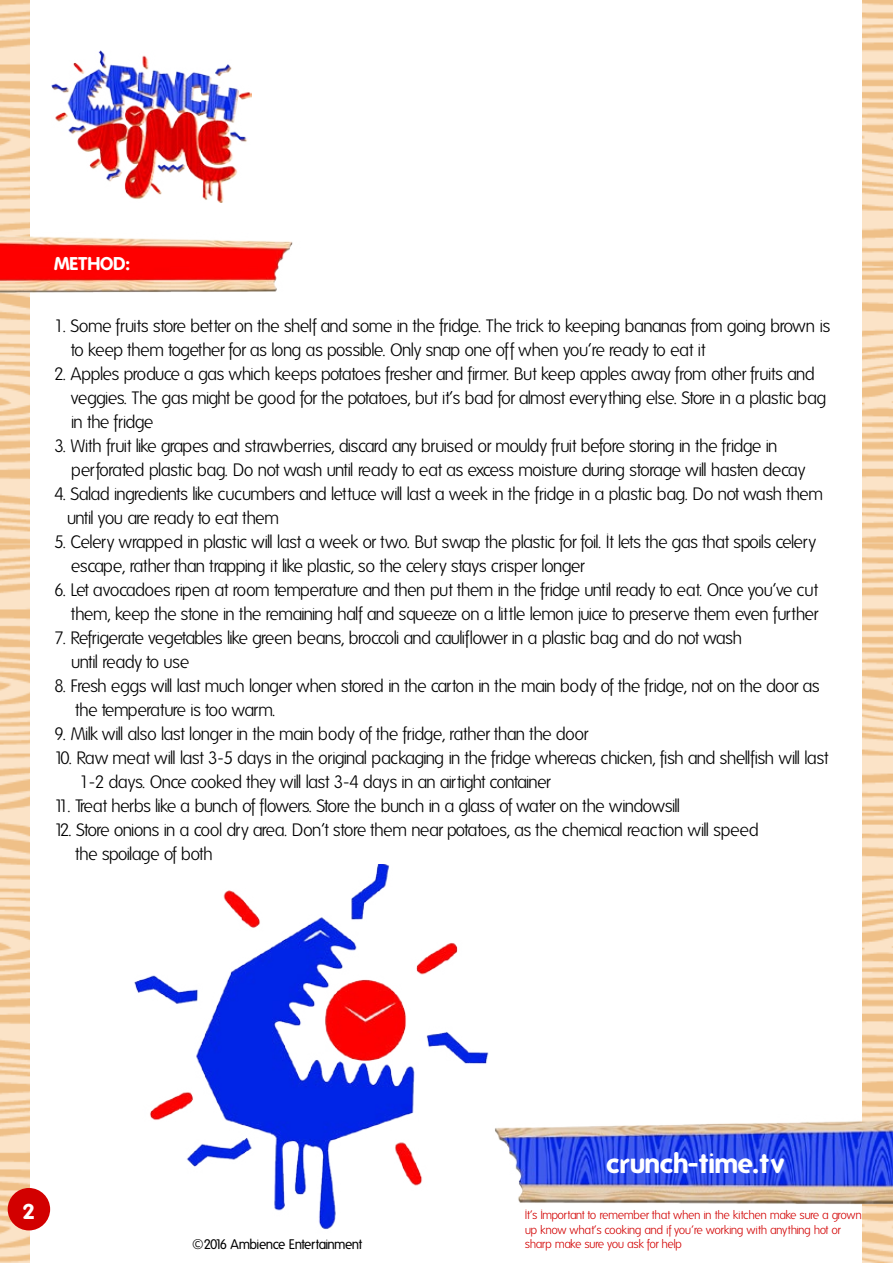
<style>
.page{position:relative;width:893px;height:1263px;background:#fff}
.page>*{position:absolute;margin:0;border:0;box-sizing:border-box;transform-origin:0 0}
.t1{font:700 27px "Folks";color:#fff}
.t2{font:700 21px "Folks";color:#fff}
.t3{font:300 18px/24px "Folks";letter-spacing:-.055em;color:#000}
.t4{font:700 18px "Folks";color:#fff}
.t5{font:13.5px "Folks";letter-spacing:-.045em;color:#000}
.t6{font:300 12px/14.4px "Folks";letter-spacing:-.045em;color:#d20000}
</style>
<div class="page">
<img style="left:0;top:1px;width:29px;height:1262px">
<img style="left:52px;top:51px;width:199px;height:152px">
<div style="left:8px;top:1188px;width:42px;height:42px;background:#d20000;border-radius:50%"></div>
<img style="left:522px;top:1115px;width:371px;height:89px">
<img style="left:0;top:232px;width:293px;height:60px">
<img style="left:134px;top:864px;width:388px;height:366px">
<p class="t4" style="left:54px;top:253px;width:77px">METHOD:</p>
<p class="t3" style="left:71px;top:314px;width:761px;text-indent:-17px">1. Some fruits store better on the shelf and some in the fridge. The trick to keeping bananas from going brown is to keep them together for as long as possible. Only snap one off when you’re ready to eat it</p>
<p class="t3" style="left:71px;top:362px;width:757px;text-indent:-17px">2. Apples produce a gas which keeps potatoes fresher and firmer. But keep apples away from other fruits and veggies. The gas might be good for the potatoes, but it’s bad for almost everything else. Store in a plastic bag in the fridge</p>
<p class="t3" style="left:71px;top:434px;width:736px;text-indent:-17px">3. With fruit like grapes and strawberries, discard any bruised or mouldy fruit before storing in the fridge in perforated plastic bag. Do not wash until ready to eat as excess moisture during storage will hasten decay</p>
<p class="t3" style="left:67px;top:482px;width:758px;text-indent:-13px">4. Salad ingredients like cucumbers and lettuce will last a week in the fridge in a plastic bag. Do not wash them until you are ready to eat them</p>
<p class="t3" style="left:71px;top:530px;width:747px;text-indent:-17px">5. Celery wrapped in plastic will last a week or two. But swap the plastic for foil. It lets the gas that spoils celery escape, rather than trapping it like plastic, so the celery stays crisper longer</p>
<p class="t3" style="left:54px;top:578px;width:766px;text-align:right">6. Let avocadoes ripen at room temperature and then put them in the fridge until ready to eat. Once you’ve cut them, keep the stone in the remaining half and squeeze on a little lemon juice to preserve them even further</p>
<p class="t3" style="left:71px;top:626px;width:673px;text-indent:-17px">7. Refrigerate vegetables like green beans, broccoli and cauliflower in a plastic bag and do not wash until ready to use</p>
<p class="t3" style="left:75px;top:674px;width:746px;text-indent:-21px">8. Fresh eggs will last much longer when stored in the carton in the main body of the fridge, not on the door as the temperature is too warm.</p>
<p class="t3" style="left:54px;top:722px;width:536px">9. Milk will also last longer in the main body of the fridge, rather than the door</p>
<p class="t3" style="left:79px;top:746px;width:751px;text-indent:-25px">10. Raw meat will last 3-5 days in the original packaging in the fridge whereas chicken, fish and shellfish will last<br>1-2 days. Once cooked they will last 3-4 days in an airtight container</p>
<p class="t3" style="left:54px;top:794px;width:628px">11. Treat herbs like a bunch of flowers. Store the bunch in a glass of water on the windowsill</p>
<p class="t3" style="left:75px;top:818px;width:685px;text-indent:-21px">12. Store onions in a cool dry area. Don’t store them near potatoes, as the chemical reaction will speed the spoilage of both</p>
<p class="t2" style="left:23px;top:1199px;width:14px">2</p>
<h1 class="t1" style="left:607px;top:1147px;width:179px">crunch-time.tv</h1>
<p class="t6" style="left:525px;top:1208px;width:339px">It’s Important to remember that when in the kitchen make sure a grown up know what’s cooking and if you’re working with anything hot or</p>
<p class="t5" style="left:192px;top:1237px;width:171px">©2016 Ambience Entertainment</p>
<p class="t6" style="left:525px;top:1237px;width:159px">sharp make sure you ask for help</p>
</div>
